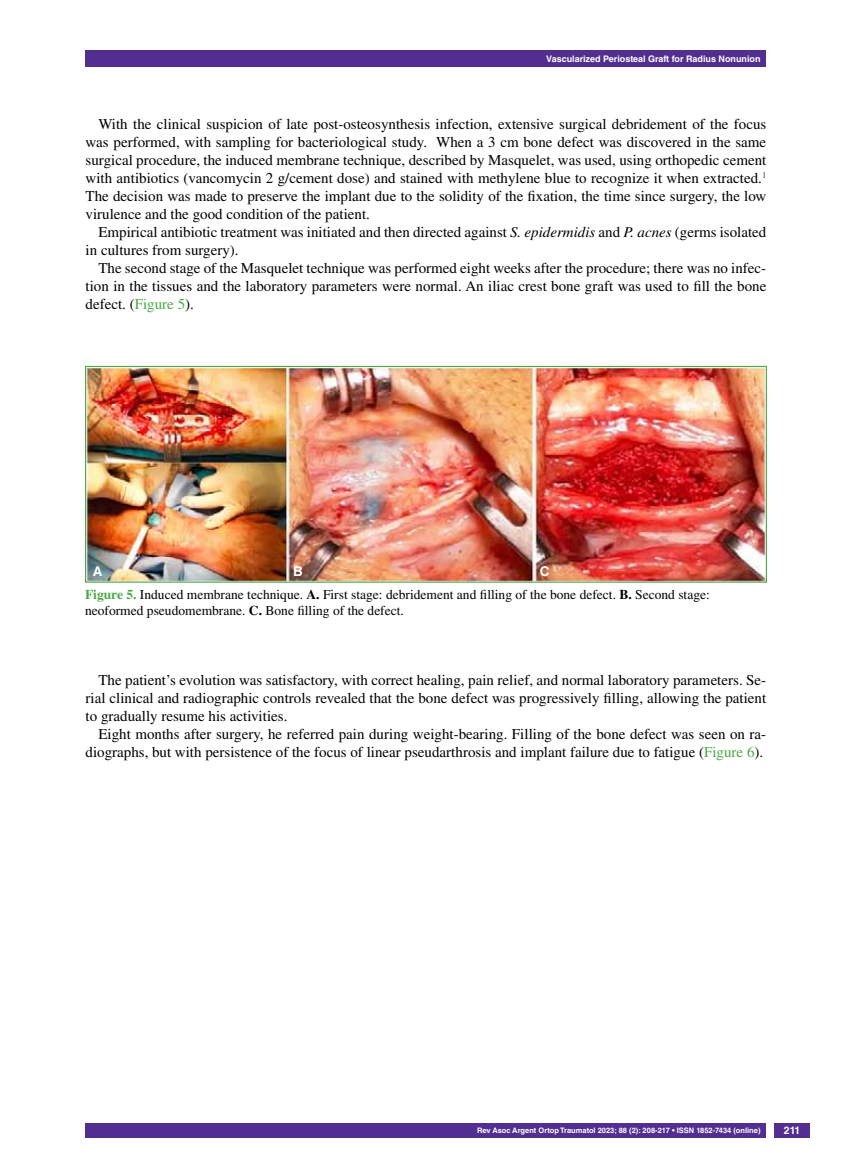
<style>
.page{position:relative;width:851px;height:1170px;background:#fff}
.page>*{position:absolute;margin:0;border:0;box-sizing:border-box;transform-origin:0 0}
.t1{font:15px/18px "Times LT Std";color:#000;text-align:justify}
.t2{font:13.5px/16.2px "Times LT Std";color:#000}
.t3{font:700 13.5px "Helvetica LT Std";color:#fff}
.t4{font:700 10.5px "Helvetica LT Std";color:#fff}
.t5{font:700 9px "Helvetica LT Std";color:#fff}
.t6{font:700 7.5px "Helvetica LT Std";color:#fff}
.s1{font-style:italic}
.s2{color:#49a942}
.s3{font-weight:700;color:#49a942}
.s4{font-weight:700}
</style>
<div class="page">
<div style="left:85px;top:50px;width:680px;height:17px;background:#522e91"></div>
<div style="left:85px;top:1123px;width:680px;height:14px;background:#522e91"></div>
<div style="left:774px;top:1123px;width:35px;height:14px;background:#522e91"></div>
<img style="left:87px;top:368px;width:677px;height:212px">
<div style="left:85px;top:366px;width:681px;height:216px;border:1px solid #49a942"></div>
<p class="t5" style="left:546px;top:53px;width:216px">Vascularized Periosteal Graft for Radius Nonunion</p>
<p class="t1" style="left:86px;top:115px;width:682px;text-indent:13px">With the clinical suspicion of late post-osteosynthesis infection, extensive surgical debridement of the focus was performed, with sampling for bacteriological study. When a 3 cm bone defect was discovered in the same surgical procedure, the induced membrane technique, described by Masquelet, was used, using orthopedic cement with antibiotics (vancomycin 2 g/cement dose) and stained with methylene blue to recognize it when extracted.<sup>1<br></sup>The decision was made to preserve the implant due to the solidity of the fixation, the time since surgery, the low virulence and the good condition of the patient.</p>
<p class="t1" style="left:86px;top:223px;width:682px;text-indent:13px">Empirical antibiotic treatment was initiated and then directed against <span class="s1">S. epidermidis</span> and <span class="s1">P. acnes</span> (germs isolated in cultures from surgery).</p>
<p class="t1" style="left:86px;top:259px;width:682px;text-indent:13px">The second stage of the Masquelet technique was performed eight weeks after the procedure; there was no infec&shy;tion in the tissues and the laboratory parameters were normal. An iliac crest bone graft was used to fill the bone defect. (<span class="s2">Figure 5</span>).</p>
<p class="t3" style="left:93px;top:563px;width:11px">A</p>
<p class="t3" style="left:293px;top:563px;width:11px">B</p>
<p class="t3" style="left:540px;top:563px;width:11px">C</p>
<p class="t2" style="left:85px;top:586px;width:626px"><span class="s3">Figure 5.</span> Induced membrane technique. <span class="s4">A.</span> First stage: debridement and filling of the bone defect. <span class="s4">B.</span> Second stage: neoformed pseudomembrane. <span class="s4">C.</span> Bone filling of the defect.</p>
<p class="t1" style="left:86px;top:671px;width:682px;text-indent:13px">The patient’s evolution was satisfactory, with correct healing, pain relief, and normal laboratory parameters. Se&shy;rial clinical and radiographic controls revealed that the bone defect was progressively filling, allowing the patient to gradually resume his activities.</p>
<p class="t1" style="left:86px;top:725px;width:682px;text-align:right">Eight months after surgery, he referred pain during weight-bearing. Filling of the bone defect was seen on ra&shy;diographs, but with persistence of the focus of linear pseudarthrosis and implant failure due to fatigue (<span class="s2">Figure 6</span>).</p>
<p class="t6" style="left:477px;top:1125px;width:285px">Rev Asoc Argent Ortop Traumatol 2023; 88 (2): 208-217 • ISSN 1852-7434 (online)</p>
<p class="t4" style="left:783px;top:1124px;width:18px">211</p>
</div>
